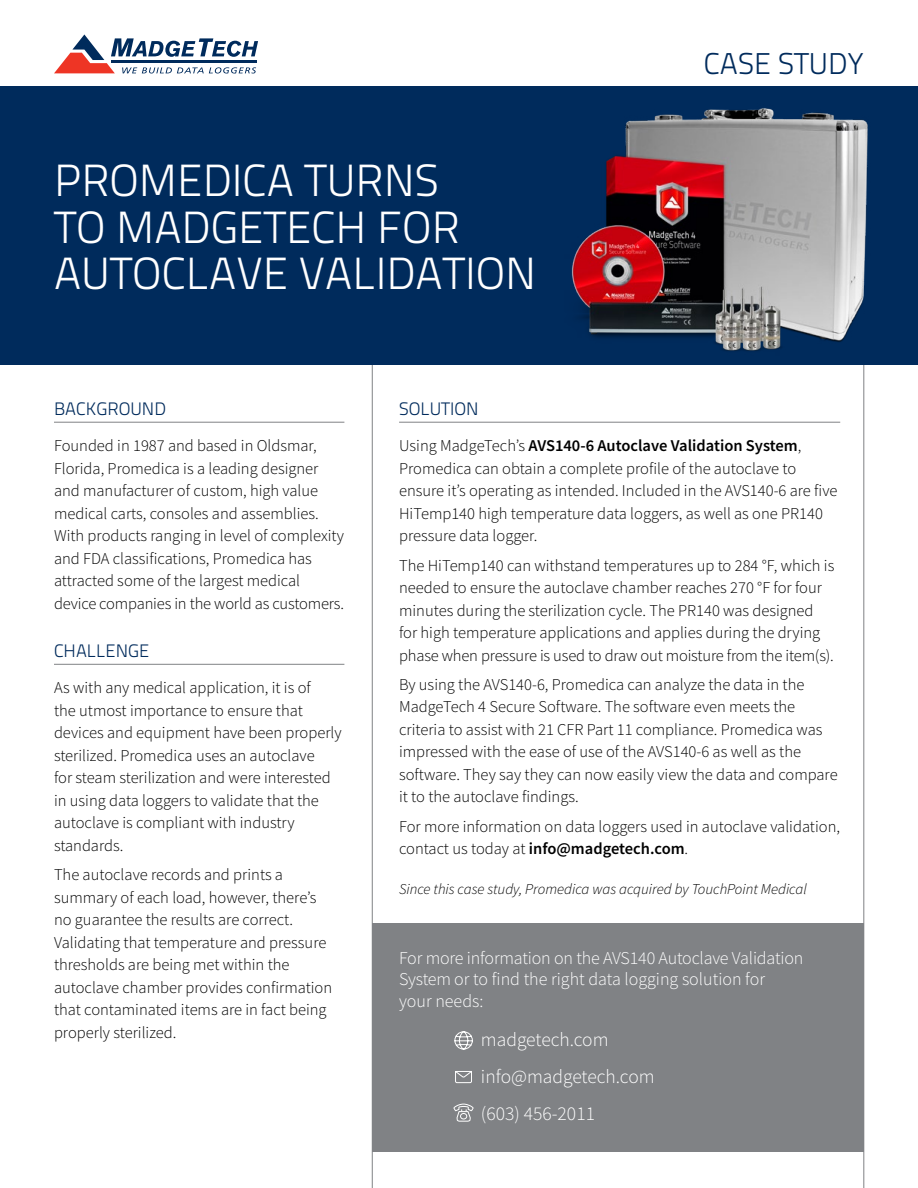
<style>
.page{position:relative;width:918px;height:1188px;background:#fff}
.page>*{position:absolute;margin:0;border:0;box-sizing:border-box;transform-origin:0 0}
.t1{font:300 45px/46.5px "Titillium Text 22 L";color:#fff}
.t2{font:300 30px "Titillium Text 22 L";color:#002b5c}
.t3{font:300 19.5px/36.9px "Source Sans Pro";color:#fff}
.t4{font:300 18px/21.6px "Source Sans Pro";letter-spacing:-.01em;color:#fff}
.t5{font:300 18px "Titillium Text 22 L";color:#002b5c}
.t6{font:300 16.5px/22.5px "Source Sans Pro";color:#000}
.t7{font:italic 300 15px "Source Sans Pro";color:#000}
.s1{font-weight:600}
</style>
<div class="page">
<div style="left:0;top:86px;width:918px;height:279px;background:#002b5c"></div>
<svg style="left:54px;top:34px;width:204px;height:40px"></svg>
<hr style="left:111px;top:60px;width:146px;height:3px;background:#002b5c">
<hr style="left:399px;top:422px;width:441px;height:1px;background:#808285">
<hr style="left:54px;top:422px;width:290px;height:1px;background:#808285">
<hr style="left:54px;top:664px;width:290px;height:1px;background:#808285">
<div style="left:372px;top:923px;width:492px;height:229px;background:#808285"></div>
<svg style="left:453px;top:1103px;width:21px;height:19px"></svg>
<svg style="left:455px;top:1071px;width:17px;height:12px"></svg>
<svg style="left:454px;top:1031px;width:19px;height:19px"></svg>
<img style="left:571px;top:108px;width:297px;height:243px">
<h1 class="t1" style="left:54px;top:155px;width:484px">PROMEDICA TURNS<br>TO MADGETECH FOR<br>AUTOCLAVE VALIDATION</h1>
<h2 class="t2" style="left:704px;top:41px;width:162px">CASE STUDY</h2>
<p class="t5" style="left:54px;top:396px;width:114px">BACKGROUND</p>
<p class="t6" style="left:54px;top:435px;width:292px">Founded in 1987 and based in Oldsmar, Florida, Promedica is a leading designer and manufacturer of custom, high value medical carts, consoles and assemblies.<br>With products ranging in level of complexity and FDA classifications, Promedica has attracted some of the largest medical device companies in the world as customers.</p>
<p class="t5" style="left:54px;top:638px;width:97px">CHALLENGE</p>
<p class="t6" style="left:54px;top:677px;width:289px">As with any medical application, it is of<br>the utmost importance to ensure that devices and equipment have been properly sterilized. Promedica uses an autoclave<br>for steam sterilization and were interested in using data loggers to validate that the autoclave is compliant with industry standards.</p>
<p class="t6" style="left:54px;top:863px;width:280px">The autoclave records and prints a summary of each load, however, there’s no guarantee the results are correct.<br>Validating that temperature and pressure thresholds are being met within the autoclave chamber provides confirmation that contaminated items are in fact being properly sterilized.</p>
<p class="t5" style="left:399px;top:396px;width:81px">SOLUTION</p>
<p class="t6" style="left:399px;top:435px;width:440px">Using MadgeTech’s <span class="s1">AVS140-6 Autoclave Validation System</span>, Promedica can obtain a complete profile of the autoclave to ensure it’s operating as intended. Included in the AVS140-6 are five HiTemp140 high temperature data loggers, as well as one PR140 pressure data logger.</p>
<p class="t6" style="left:399px;top:554px;width:437px">The HiTemp140 can withstand temperatures up to 284 °F, which is needed to ensure the autoclave chamber reaches 270 °F for four minutes during the sterilization cycle. The PR140 was designed for high temperature applications and applies during the drying phase when pressure is used to draw out moisture from the item(s).</p>
<p class="t6" style="left:399px;top:673px;width:440px">By using the AVS140-6, Promedica can analyze the data in the MadgeTech 4 Secure Software. The software even meets the criteria to assist with 21 CFR Part 11 compliance. Promedica was impressed with the ease of use of the AVS140-6 as well as the software. They say they can now easily view the data and compare it to the autoclave findings.</p>
<p class="t6" style="left:399px;top:815px;width:442px">For more information on data loggers used in autoclave validation, contact us today at <span class="s1">info@madgetech.com</span>.</p>
<p class="t7" style="left:399px;top:880px;width:409px">Since this case study, Promedica was acquired by TouchPoint Medical</p>
<p class="t4" style="left:399px;top:947px;width:406px">For more information on the AVS140 Autoclave Validation<br>System or to find the right data logging solution for<br>your needs:</p>
<p class="t3" style="left:481px;top:1021px;width:175px">madgetech.com info@madgetech.com (603) 456-2011</p>
</div>
